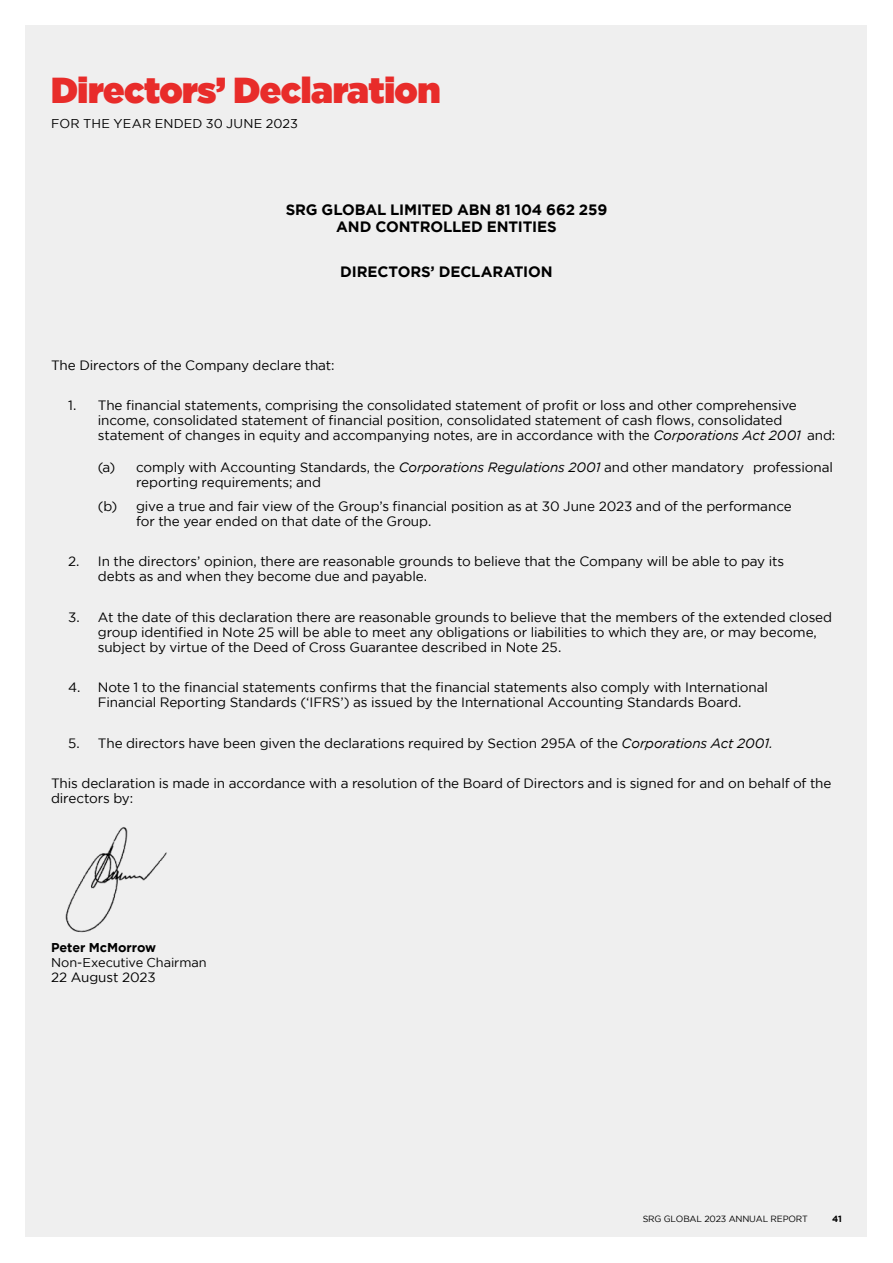
<style>
.page{position:relative;width:893px;height:1263px;background:#fff}
.page>*{position:absolute;margin:0;border:0;box-sizing:border-box;transform-origin:0 0}
.t1{font:36px "Gotham Ultra";letter-spacing:-.015em;color:#e82c2a}
.t2{font:700 15px/16.5px "Gotham";letter-spacing:-.01em;color:#000;text-align:center}
.t3{font:13.5px/15px "Gotham";letter-spacing:-.01em;color:#000}
.t4{font:12.75px "Gotham";color:#000}
.t5{font:700 12.75px "Gotham";letter-spacing:-.005em;color:#000}
.t6{font:9px "Gotham";letter-spacing:-.02em;color:#000}
.t7{font:700 9px "Gotham";color:#000}
.s1{font-style:italic}
</style>
<div class="page">
<div style="left:26px;top:26px;width:841px;height:1211px;background:#efefef"></div>
<img style="left:65px;top:827px;width:102px;height:106px">
<h1 class="t1" style="left:51px;top:69px;width:391px">Directors’ Declaration</h1>
<p class="t4" style="left:51px;top:117px;width:248px">FOR THE YEAR ENDED 30 JUNE 2023</p>
<p class="t2" style="left:286px;top:201px;width:323px">SRG GLOBAL LIMITED ABN 81 104 662 259<br>AND CONTROLLED ENTITIES</p>
<p class="t2" style="left:340px;top:263px;width:214px">DIRECTORS’ DECLARATION</p>
<p class="t3" style="left:51px;top:357px;width:285px">The Directors of the Company declare that:</p>
<p class="t3" style="left:98px;top:398px;width:739px;text-indent:-30px">1. The financial statements, comprising the consolidated statement of profit or loss and other comprehensive income, consolidated statement of financial position, consolidated statement of cash flows, consolidated statement of changes in equity and accompanying notes, are in accordance with the <span class="s1">Corporations Act 2001</span> and:</p>
<p class="t3" style="left:136px;top:460px;width:698px;text-indent:-38px">(a) comply with Accounting Standards, the <span class="s1">Corporations Regulations 2001</span> and other mandatory professional reporting requirements; and</p>
<p class="t3" style="left:136px;top:498px;width:657px;text-indent:-38px">(b) give a true and fair view of the Group’s financial position as at 30 June 2023 and of the performance for the year ended on that date of the Group.</p>
<p class="t3" style="left:98px;top:554px;width:688px;text-indent:-30px">2. In the directors’ opinion, there are reasonable grounds to believe that the Company will be able to pay its debts as and when they become due and payable.</p>
<p class="t3" style="left:98px;top:609px;width:736px;text-indent:-30px">3. At the date of this declaration there are reasonable grounds to believe that the members of the extended closed group identified in Note 25 will be able to meet any obligations or liabilities to which they are, or may become, subject by virtue of the Deed of Cross Guarantee described in Note 25.</p>
<p class="t3" style="left:68px;top:680px;width:701px;text-align:center">4. Note 1 to the financial statements confirms that the financial statements also comply with International<br>Financial Reporting Standards (‘IFRS’) as issued by the International Accounting Standards Board.</p>
<p class="t3" style="left:68px;top:735px;width:706px">5. The directors have been given the declarations required by Section 295A of the <span class="s1">Corporations Act 2001.</span></p>
<p class="t3" style="left:51px;top:776px;width:782px">This declaration is made in accordance with a resolution of the Board of Directors and is signed for and on behalf of the directors by:</p>
<p class="t5" style="left:51px;top:940px;width:107px">Peter McMorrow</p>
<p class="t4" style="left:51px;top:955px;width:157px">Non-Executive Chairman</p>
<p class="t3" style="left:51px;top:969px;width:106px">22 August 2023</p>
<p class="t6" style="left:643px;top:1213px;width:167px">SRG GLOBAL 2023 ANNUAL REPORT</p>
<p class="t7" style="left:832px;top:1213px;width:11px">41</p>
</div>
